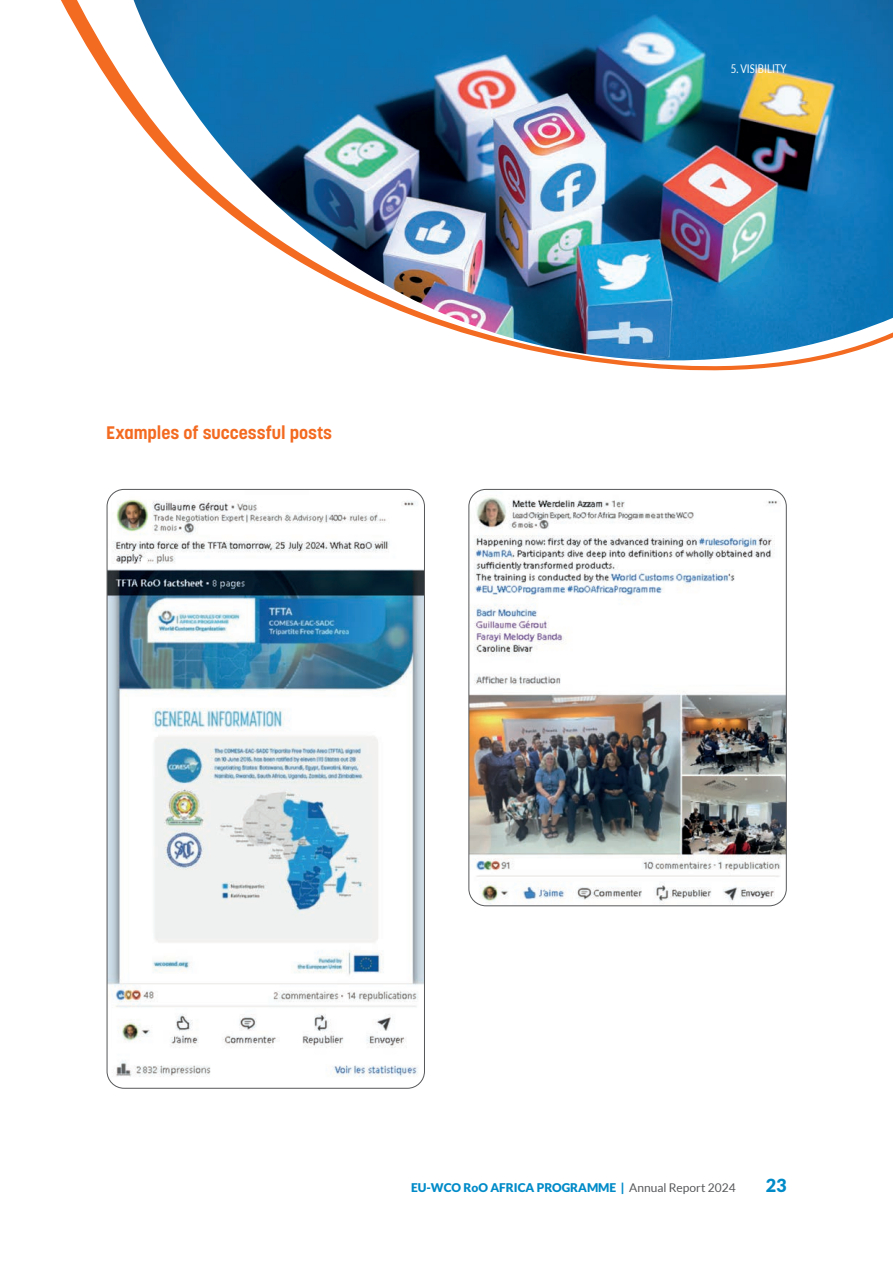
<style>
.page{position:relative;width:893px;height:1263px;background:#fff}
.page>*{position:absolute;margin:0;border:0;box-sizing:border-box;transform-origin:0 0}
.Source{font:700 18px "Korolev";color:#f36a21}
.t1{font:900 18px "Lato";color:#008bc8}
.t2{font:900 12px "Lato";color:#008bc8}
.t3{font:12px "Lato";color:#fff;scale:.8 1}
.s1{font-weight:400;color:#57585a}
</style>
<div class="page">
<svg style="left:61px;top:0;width:68px;height:110px"></svg>
<img style="left:134px;top:0;width:759px;height:362px">
<img style="left:107px;top:489px;width:317px;height:598px">
<img style="left:470px;top:489px;width:315px;height:417px">
<div style="left:468px;top:489px;width:319px;height:417px;border:1px solid #57585a;border-radius:17px"></div>
<p class="Source" style="left:106px;top:421px;width:227px">Examples of successful posts</p>
<p class="t3" style="left:731px;top:62px;width:71px">5. VISIBILITY</p>
<p class="t2" style="left:411px;top:1181px;width:326px">EU-WCO RoO AFRICA PROGRAMME | <span class="s1">Annual Report 2024</span></p>
<h1 class="t1" style="left:766px;top:1175px;width:22px">23</h1>
</div>
